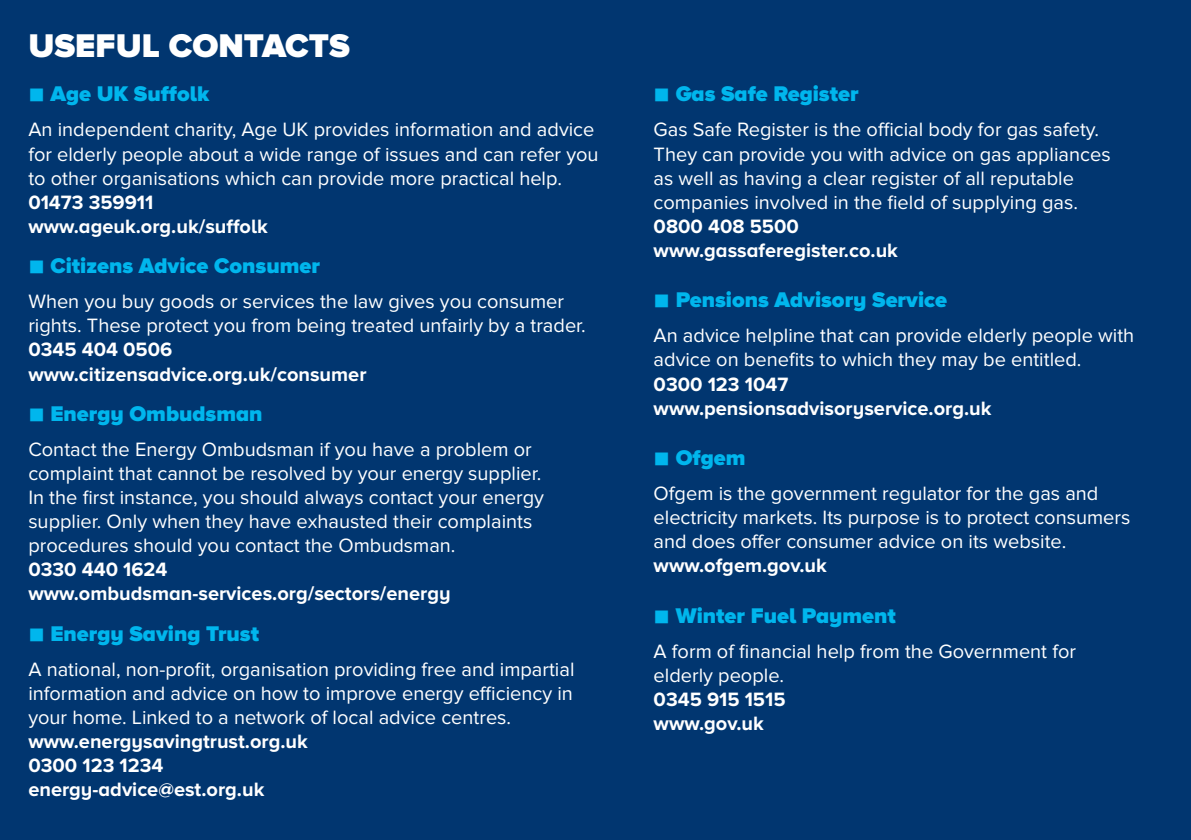
<style>
.page{position:relative;width:1191px;height:840px;background:#fff}
.page>*{position:absolute;margin:0;border:0;box-sizing:border-box;transform-origin:0 0}
.t1{font:900 34px "Proxima Nova A";color:#fff}
.t2{font:900 22px "Proxima Nova A";color:#00b6ed}
.t3{font:20px/24px "Proxima Nova";color:#fff}
.t4{font:700 20px/24px "Proxima Nova A";color:#fff}
</style>
<div class="page">
<div style="left:0;top:0;width:1191px;height:839px;background:#013670"></div>
<h1 class="t1" style="left:28px;top:25px;width:323px">USEFUL CONTACTS</h1>
<p class="t2" style="left:28px;top:81px;width:182px">■ Age UK Suffolk</p>
<p class="t3" style="left:28px;top:118px;width:572px">An independent charity, Age UK provides information and advice for elderly people about a wide range of issues and can refer you to other organisations which can provide more practical help.</p>
<p class="t4" style="left:28px;top:189px;width:241px">01473 359911 www.ageuk.org.uk/suffolk</p>
<p class="t2" style="left:28px;top:253px;width:293px">■ Citizens Advice Consumer</p>
<p class="t3" style="left:28px;top:290px;width:559px">When you buy goods or services the law gives you consumer rights. These protect you from being treated unfairly by a trader.</p>
<p class="t4" style="left:28px;top:337px;width:340px">0345 404 0506 www.citizensadvice.org.uk/consumer</p>
<p class="t2" style="left:28px;top:400px;width:236px">■ Energy Ombudsman</p>
<p class="t3" style="left:28px;top:437px;width:517px">Contact the Energy Ombudsman if you have a problem or complaint that cannot be resolved by your energy supplier.<br>In the first instance, you should always contact your energy supplier. Only when they have exhausted their complaints procedures should you contact the Ombudsman.</p>
<p class="t4" style="left:28px;top:557px;width:424px">0330 440 1624 www.ombudsman-services.org/sectors/energy</p>
<p class="t2" style="left:28px;top:620px;width:232px">■ Energy Saving Trust</p>
<p class="t3" style="left:28px;top:657px;width:547px;text-align:justify">A national, non-profit, organisation providing free and impartial information and advice on how to improve energy efficiency in your home. Linked to a network of local advice centres.</p>
<p class="t4" style="left:28px;top:729px;width:281px">www.energysavingtrust.org.uk<br>0300 123 1234 energy-advice@est.org.uk</p>
<p class="t2" style="left:653px;top:81px;width:206px">■ Gas Safe Register</p>
<p class="t3" style="left:653px;top:118px;width:458px">Gas Safe Register is the official body for gas safety.<br>They can provide you with advice on gas appliances as well as having a clear register of all reputable companies involved in the field of supplying gas.</p>
<p class="t4" style="left:653px;top:213px;width:246px">0800 408 5500 www.gassaferegister.co.uk</p>
<p class="t2" style="left:653px;top:287px;width:295px">■ Pensions Advisory Service</p>
<p class="t3" style="left:653px;top:324px;width:482px">An advice helpline that can provide elderly people with advice on benefits to which they may be entitled.</p>
<p class="t4" style="left:653px;top:371px;width:339px">0300 123 1047 www.pensionsadvisoryservice.org.uk</p>
<p class="t2" style="left:653px;top:444px;width:93px">■ Ofgem</p>
<p class="t3" style="left:653px;top:481px;width:478px">Ofgem is the government regulator for the gas and electricity markets. Its purpose is to protect consumers and does offer consumer advice on its website.</p>
<p class="t4" style="left:653px;top:553px;width:175px">www.ofgem.gov.uk</p>
<p class="t2" style="left:653px;top:602px;width:244px">■ Winter Fuel Payment</p>
<p class="t3" style="left:653px;top:639px;width:424px">A form of financial help from the Government for elderly people.</p>
<p class="t4" style="left:653px;top:687px;width:133px">0345 915 1515 www.gov.uk</p>
</div>
